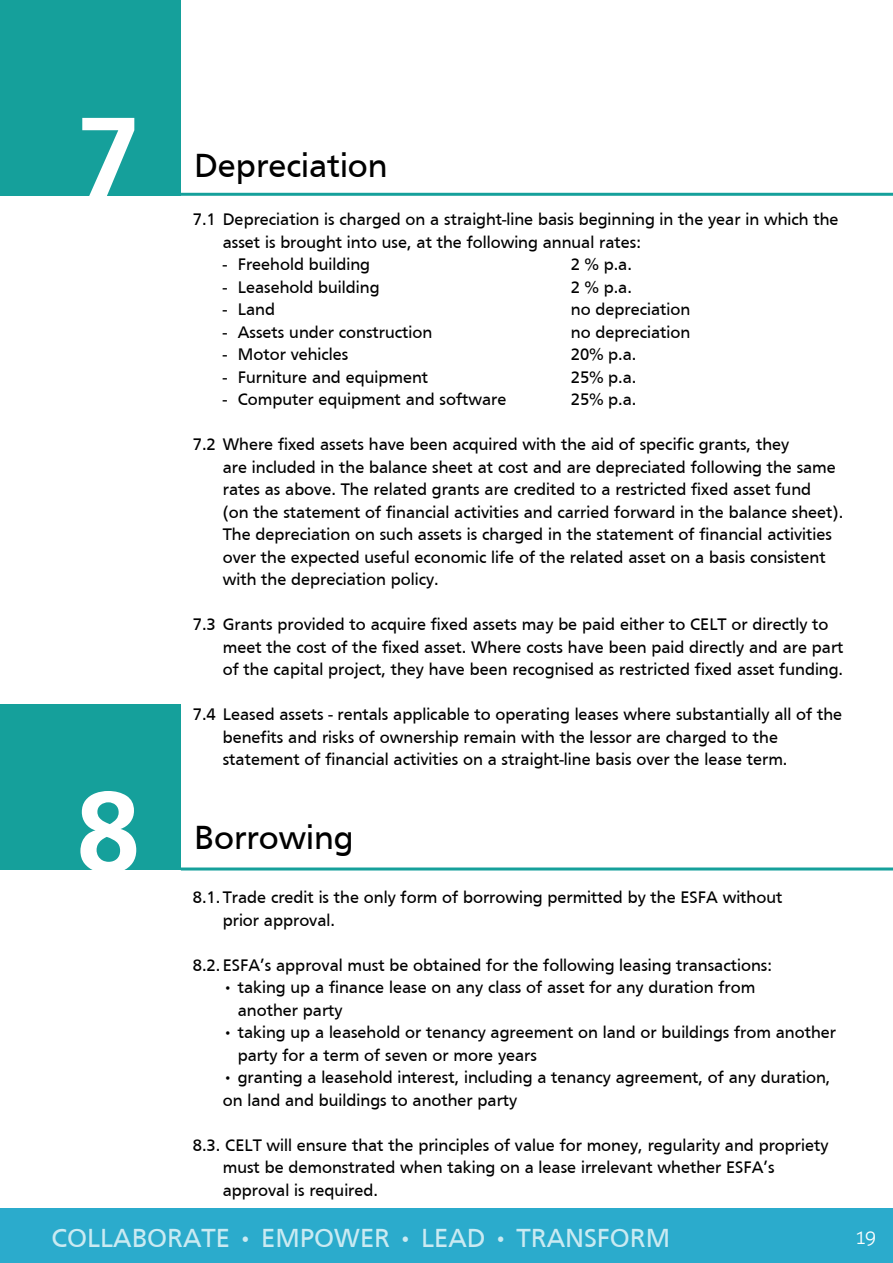
<style>
.page{position:relative;width:893px;height:1263px;background:#fff}
.page>*{position:absolute;margin:0;border:0;box-sizing:border-box;transform-origin:0 0}
.t1{font:700 119.85px "Frutiger";color:#fff}
.t2{font:34.5px "Frutiger";color:#000}
.t3{font:27px "Frutiger";color:#caeaf2}
.t4{font:300 19.5px "Aller";color:#fff}
.t5{font:17.25px/22.5px "Frutiger";color:#000}
</style>
<div class="page">
<div style="left:0;top:1209px;width:893px;height:54px;background:#2babcc"></div>
<hr style="left:181px;top:193px;width:712px;height:3px;background:#15a09b">
<div style="left:0;top:0;width:180px;height:196px;background:#15a09b"></div>
<hr style="left:181px;top:867px;width:712px;height:3px;background:#15a09b">
<div style="left:0;top:704px;width:180px;height:166px;background:#15a09b"></div>
<h1 class="t1" style="left:76px;top:88px;width:66px">7</h1>
<h1 class="t1" style="left:76px;top:763px;width:66px">8</h1>
<h2 class="t2" style="left:194px;top:146px;width:195px">Depreciation</h2>
<p class="t5" style="left:223px;top:208px;width:617px;text-indent:-30px">7.1 Depreciation is charged on a straight-line basis beginning in the year in which the asset is brought into use, at the following annual rates:</p>
<p class="t5" style="left:223px;top:253px;width:149px">- Freehold building</p>
<p class="t5" style="left:571px;top:253px;width:63px">2 % p.a.</p>
<p class="t5" style="left:223px;top:275px;width:158px">- Leasehold building</p>
<p class="t5" style="left:571px;top:275px;width:63px">2 % p.a.</p>
<p class="t5" style="left:223px;top:298px;width:54px">- Land</p>
<p class="t5" style="left:571px;top:298px;width:121px">no depreciation</p>
<p class="t5" style="left:223px;top:320px;width:211px">- Assets under construction</p>
<p class="t5" style="left:571px;top:320px;width:121px">no depreciation</p>
<p class="t5" style="left:223px;top:343px;width:127px">- Motor vehicles</p>
<p class="t5" style="left:571px;top:343px;width:67px">20% p.a.</p>
<p class="t5" style="left:223px;top:365px;width:207px">- Furniture and equipment</p>
<p class="t5" style="left:571px;top:365px;width:67px">25% p.a.</p>
<p class="t5" style="left:223px;top:388px;width:285px">- Computer equipment and software</p>
<p class="t5" style="left:571px;top:388px;width:67px">25% p.a.</p>
<p class="t5" style="left:223px;top:433px;width:622px;text-indent:-30px">7.2 Where fixed assets have been acquired with the aid of specific grants, they<br>are included in the balance sheet at cost and are depreciated following the same rates as above. The related grants are credited to a restricted fixed asset fund<br>(on the statement of financial activities and carried forward in the balance sheet).<br>The depreciation on such assets is charged in the statement of financial activities over the expected useful economic life of the related asset on a basis consistent with the depreciation policy.</p>
<p class="t5" style="left:223px;top:613px;width:622px;text-indent:-30px">7.3 Grants provided to acquire fixed assets may be paid either to CELT or directly to meet the cost of the fixed asset. Where costs have been paid directly and are part of the capital project, they have been recognised as restricted fixed asset funding.</p>
<p class="t5" style="left:223px;top:703px;width:621px;text-indent:-30px">7.4 Leased assets - rentals applicable to operating leases where substantially all of the benefits and risks of ownership remain with the lessor are charged to the statement of financial activities on a straight-line basis over the lease term.</p>
<h2 class="t2" style="left:194px;top:817px;width:161px">Borrowing</h2>
<p class="t5" style="left:223px;top:886px;width:561px;text-indent:-30px">8.1.Trade credit is the only form of borrowing permitted by the ESFA without prior approval.</p>
<p class="t5" style="left:193px;top:954px;width:581px">8.2.ESFA’s approval must be obtained for the following leasing transactions:</p>
<p class="t5" style="left:238px;top:976px;width:519px;text-indent:-15px">• taking up a finance lease on any class of asset for any duration from another party</p>
<p class="t5" style="left:238px;top:1021px;width:600px;text-indent:-15px">• taking up a leasehold or tenancy agreement on land or buildings from another party for a term of seven or more years</p>
<p class="t5" style="left:223px;top:1066px;width:609px">• granting a leasehold interest, including a tenancy agreement, of any duration, on land and buildings to another party</p>
<p class="t5" style="left:223px;top:1134px;width:607px;text-indent:-30px">8.3. CELT will ensure that the principles of value for money, regularity and propriety must be demonstrated when taking on a lease irrelevant whether ESFA’s approval is required.</p>
<h3 class="t3" style="left:52px;top:1222px;width:620px">COLLABORATE • EMPOWER • LEAD • TRANSFORM</h3>
<p class="t4" style="left:855px;top:1225px;width:23px">19</p>
</div>
